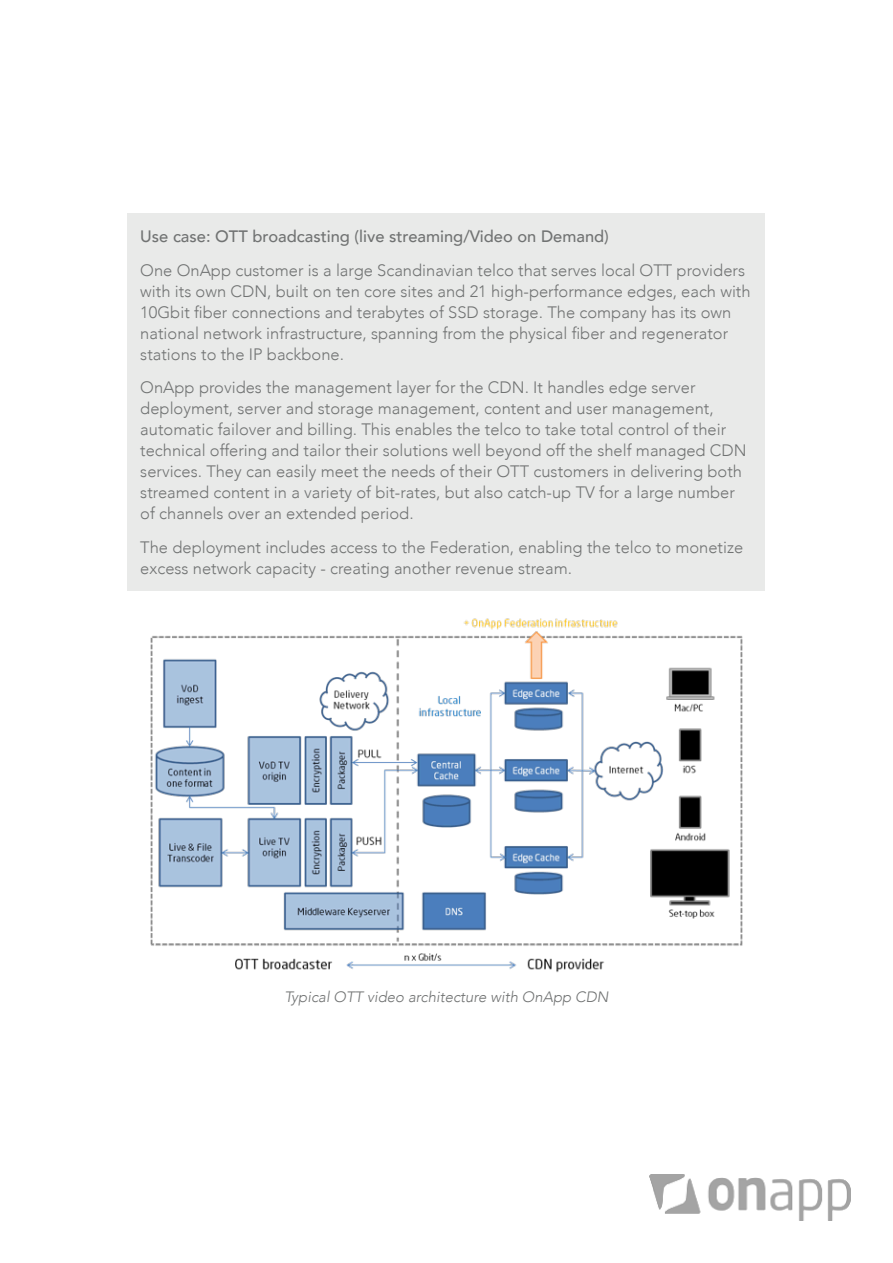
<style>
.page{position:relative;width:893px;height:1263px;background:#fff}
.page>*{position:absolute;margin:0;border:0;box-sizing:border-box;transform-origin:0 0}
.copy{font:300 16.5px/21px "Avenir";color:#717373}
.copy-2{font:500 16.5px "Avenir";color:#717373}
.t1{font:italic 300 15px "Avenir";color:#717373}
</style>
<div class="page">
<img style="left:151px;top:618px;width:591px;height:355px">
<div style="left:128px;top:213px;width:637px;height:378px;background:#e9eae9"></div>
<img style="left:649px;top:1175px;width:201px;height:45px">
<p class="copy-2" style="left:140px;top:222px;width:470px">Use case: OTT broadcasting (live streaming/Video on Demand)</p>
<p class="copy" style="left:140px;top:259px;width:612px">One OnApp customer is a large Scandinavian telco that serves local OTT providers with its own CDN, built on ten core sites and 21 high-performance edges, each with 10Gbit fiber connections and terabytes of SSD storage. The company has its own national network infrastructure, spanning from the physical fiber and regenerator stations to the IP backbone.</p>
<p class="copy" style="left:140px;top:377px;width:608px">OnApp provides the management layer for the CDN. It handles edge server deployment, server and storage management, content and user management, automatic failover and billing. This enables the telco to take total control of their technical offering and tailor their solutions well beyond off the shelf managed CDN services. They can easily meet the needs of their OTT customers in delivering both streamed content in a variety of bit-rates, but also catch-up TV for a large number of channels over an extended period.</p>
<p class="copy" style="left:140px;top:537px;width:604px">The deployment includes access to the Federation, enabling the telco to monetize excess network capacity - creating another revenue stream.</p>
<p class="t1" style="left:284px;top:988px;width:326px">Typical OTT video architecture with OnApp CDN</p>
</div>
